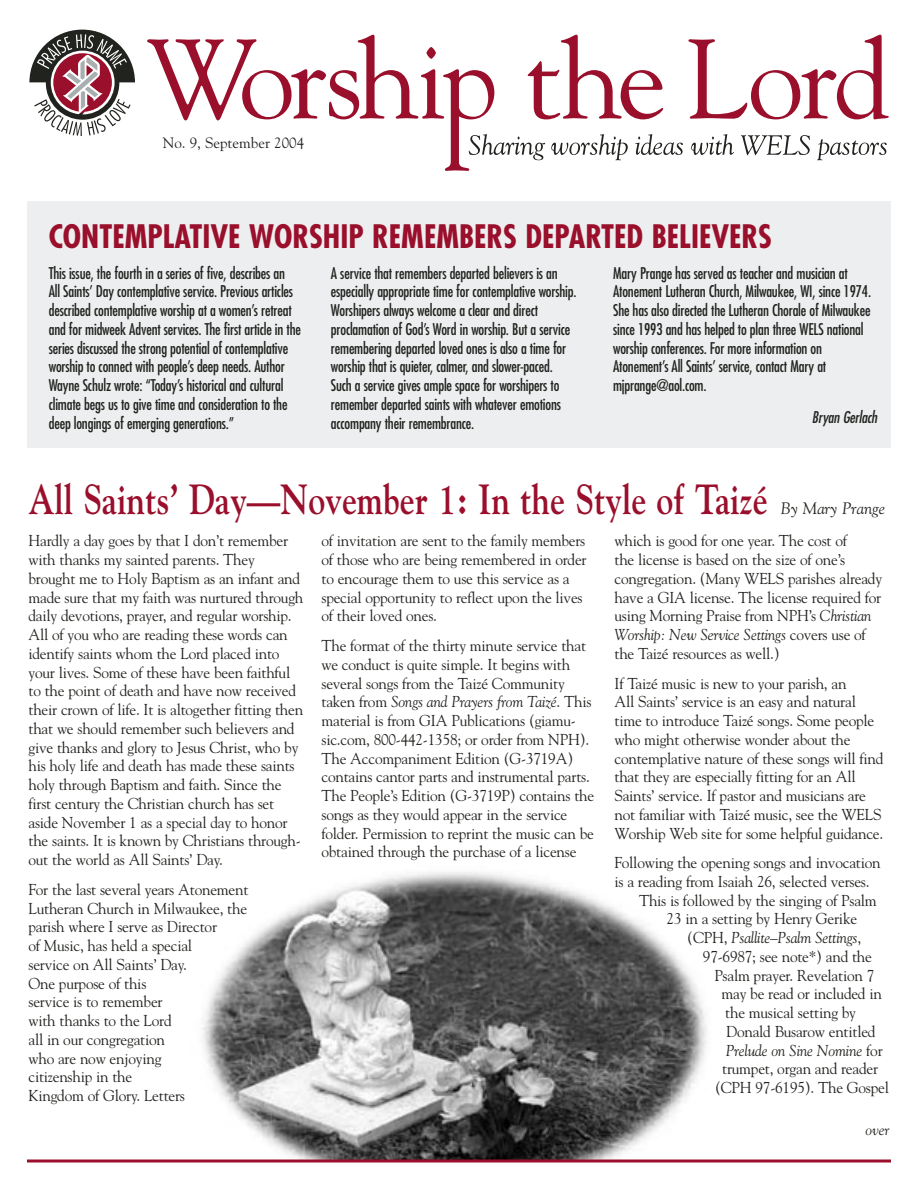
<style>
.page{position:relative;width:918px;height:1188px;background:#fff}
.page>*{position:absolute;margin:0;border:0;box-sizing:border-box;transform-origin:0 0}
.t1{font:700 42px "Goudy";color:#9a0f2b;scale:.8 1}
.t2{font:700 condensed 31.5px "Futura";color:#9a0f2b}
.t3{font:italic 16.5px "Goudy";color:#20231e}
.t4{font:15.75px/18.8px "Goudy";letter-spacing:-.015em;color:#20231e}
.t5{font:condensed 15.75px/18.8px "Futura";letter-spacing:-.01em;color:#20231e}
.t6{font:italic 15.75px "Goudy";letter-spacing:-.015em;color:#20231e}
.t7{font:italic condensed 15.75px "Futura";letter-spacing:-.01em;color:#20231e}
.t8{font:15px "Goudy";color:#20231e}
.t9{font:italic 15px "Goudy";color:#20231e}
.s1{font-style:italic}
.s2{font-style:normal}
</style>
<div class="page">
<div style="left:27px;top:201px;width:864px;height:247px;background:#edeeef"></div>
<svg style="left:147px;top:35px;width:742px;height:136px"></svg>
<svg style="left:29px;top:30px;width:106px;height:106px"></svg>
<img style="left:190px;top:872px;width:528px;height:291px">
<div style="left:240px;top:1161px;width:419px;height:26px;background:#fff"></div>
<hr style="left:27px;top:1160px;width:864px;height:2px;background:#9a0f2b">
<p class="t8" style="left:163px;top:136px;width:143px">No. 9, September 2004</p>
<h2 class="t2" style="left:49px;top:222px;width:725px">CONTEMPLATIVE WORSHIP REMEMBERS DEPARTED BELIEVERS</h2>
<p class="t5" style="left:49px;top:265px;width:254px">This issue, the fourth in a series of five, describes an<br>All Saints’ Day contemplative service. Previous articles described contemplative worship at a women’s retreat and for midweek Advent services. The first article in the series discussed the strong potential of contemplative worship to connect with people’s deep needs. Author Wayne Schulz wrote: “Today’s historical and cultural climate begs us to give time and consideration to the deep longings of emerging generations.”</p>
<p class="t5" style="left:331px;top:265px;width:247px">A service that remembers departed believers is an especially appropriate time for contemplative worship.<br>Worshipers always welcome a clear and direct proclamation of God’s Word in worship. But a service remembering departed loved ones is also a time for worship that is quieter, calmer, and slower-paced.<br>Such a service gives ample space for worshipers to remember departed saints with whatever emotions accompany their remembrance.</p>
<p class="t5" style="left:613px;top:265px;width:260px">Mary Prange has served as teacher and musician at Atonement Lutheran Church, Milwaukee, WI, since 1974.<br>She has also directed the Lutheran Chorale of Milwaukee since 1993 and has helped to plan three WELS national worship conferences. For more information on Atonement’s All Saints’ service, contact Mary at mjprange@aol.com.</p>
<p class="t7" style="left:812px;top:410px;width:67px">Bryan Gerlach</p>
<h1 class="t1" style="left:28px;top:483px;width:925px">All Saints’ Day—November 1: In the Style of Taizé</h1>
<p class="t3" style="left:781px;top:502px;width:106px">By Mary Prange</p>
<p class="t4" style="left:28px;top:533px;width:276px">Hardly a day goes by that I don’t remember with thanks my sainted parents. They brought me to Holy Baptism as an infant and made sure that my faith was nurtured through daily devotions, prayer, and regular worship.<br>All of you who are reading these words can identify saints whom the Lord placed into your lives. Some of these have been faithful to the point of death and have now received their crown of life. It is altogether fitting then that we should remember such believers and give thanks and glory to Jesus Christ, who by his holy life and death has made these saints holy through Baptism and faith. Since the first century the Christian church has set aside November 1 as a special day to honor the saints. It is known by Christians through&shy;out the world as All Saints’ Day.</p>
<p class="t4" style="left:28px;top:881px;width:221px">For the last several years Atonement<br>Lutheran Church in Milwaukee, the parish where I serve as Director<br>of Music, has held a special<br>service on All Saints’ Day.<br>One purpose of this<br>service is to remember<br>with thanks to the Lord<br>all in our congregation<br>who are now enjoying<br>citizenship in the<br>Kingdom of Glory. Letters</p>
<p class="t4" style="left:321px;top:533px;width:267px">of invitation are sent to the family members of those who are being remembered in order to encourage them to use this service as a special opportunity to reflect upon the lives of their loved ones.</p>
<p class="t4" style="left:321px;top:637px;width:274px">The format of the thirty minute service that we conduct is quite simple. It begins with several songs from the Taizé Community taken from <span class="s1">Songs and Prayers from Taizé</span>. This material is from GIA Publications (giamu&shy;sic.com, 800-442-1358; or order from NPH).<br>The Accompaniment Edition (G-3719A) contains cantor parts and instrumental parts.<br>The People’s Edition (G-3719P) contains the songs as they would appear in the service folder. Permission to reprint the music can be obtained through the purchase of a license</p>
<p class="t4" style="left:614px;top:533px;width:269px">which is good for one year. The cost of<br>the license is based on the size of one’s congregation. (Many WELS parishes already have a GIA license. The license required for using Morning Praise from NPH’s <span class="s1">Christian Worship: New Service Settings</span> covers use of the Taizé resources as well.)</p>
<p class="t4" style="left:615px;top:675px;width:270px">If Taizé music is new to your parish, an<br>All Saints’ service is an easy and natural time to introduce Taizé songs. Some people who might otherwise wonder about the contemplative nature of these songs will find that they are especially fitting for an All Saints’ service. If pastor and musicians are not familiar with Taizé music, see the WELS Worship Web site for some helpful guidance.</p>
<p class="t4" style="left:615px;top:854px;width:268px">Following the opening songs and invocation</p>
<p class="t4" style="left:615px;top:873px;width:257px">is a reading from Isaiah 26, selected verses.</p>
<p class="t4" style="left:639px;top:892px;width:239px">This is followed by the singing of Psalm</p>
<p class="t4" style="left:667px;top:911px;width:192px">23 in a setting by Henry Gerike</p>
<p class="t6" style="left:687px;top:931px;width:175px"><span class="s2">(CPH,</span> Psallite–Psalm Settings<span class="s2">,</span></p>
<p class="t4" style="left:703px;top:948px;width:171px">97-6987; see note*) and the</p>
<p class="t4" style="left:714px;top:967px;width:162px">Psalm prayer. Revelation 7</p>
<p class="t4" style="left:722px;top:986px;width:162px">may be read or included in</p>
<p class="t4" style="left:725px;top:1004px;width:132px">the musical setting by</p>
<p class="t4" style="left:726px;top:1023px;width:151px">Donald Busarow entitled</p>
<p class="t6" style="left:726px;top:1044px;width:159px">Prelude on Sine Nomine <span class="s2">for</span></p>
<p class="t4" style="left:722px;top:1061px;width:157px">trumpet, organ and reader</p>
<p class="t4" style="left:715px;top:1079px;width:175px">(CPH 97-6195). The Gospel</p>
<p class="t9" style="left:865px;top:1124px;width:26px">over</p>
</div>
